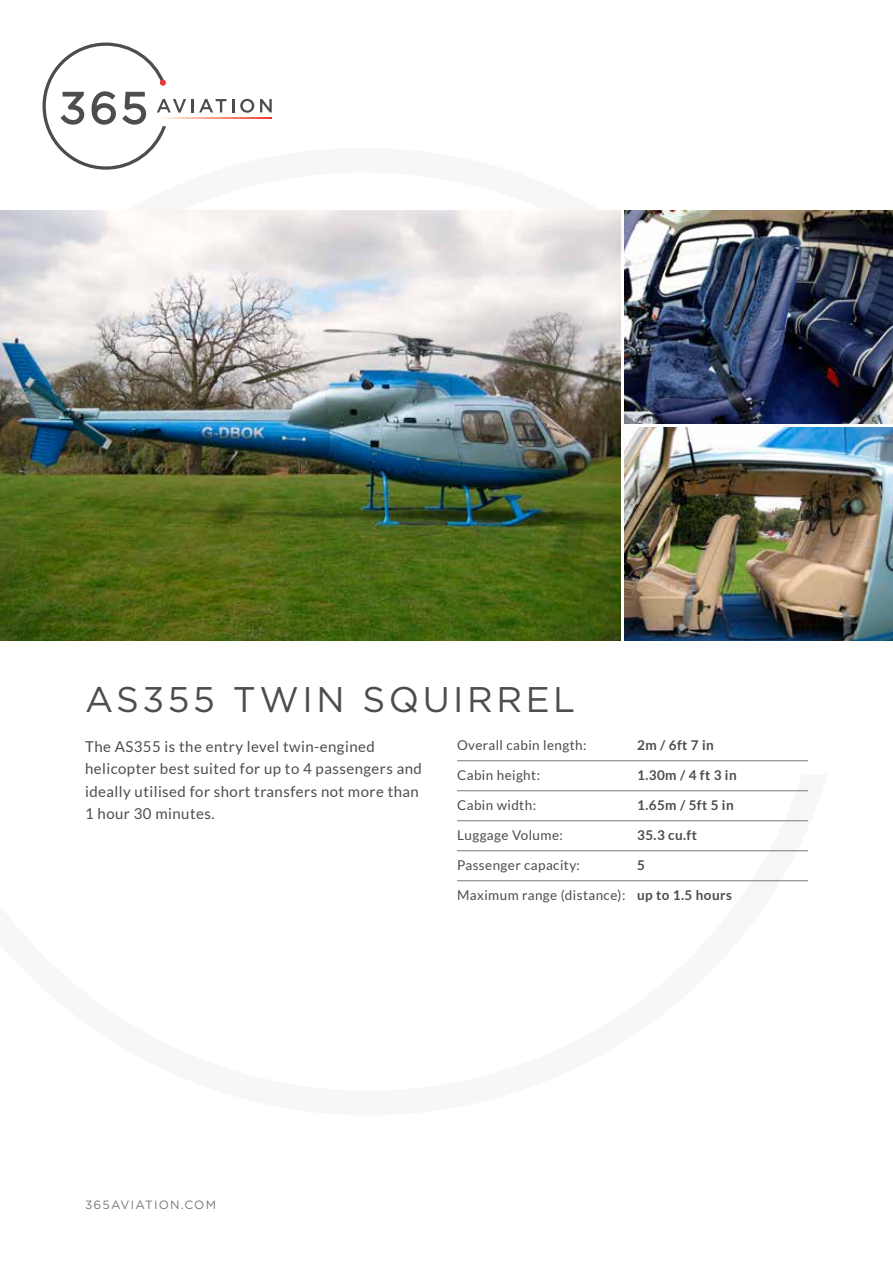
<style>
.page{position:relative;width:893px;height:1263px;background:#fff}
.page>*{position:absolute;margin:0;border:0;box-sizing:border-box;transform-origin:0 0}
.t1{font:35.7px "Gotham";letter-spacing:.1em;color:#4d4d4f}
.t2{font:15px/22.5px "Lato";letter-spacing:.03em;color:#4d4d4f}
.t3{font:13.5px "Lato";letter-spacing:.03em;color:#4d4d4f}
.t4{font:700 13.5px "Lato";letter-spacing:.03em;color:#4d4d4f}
.t5{font:12px "Gotham";letter-spacing:.1em;color:#77787b}
.s1{font-weight:700}
</style>
<div class="page">
<svg style="left:771px;top:420px;width:47px;height:47px"></svg>
<svg style="left:260px;top:99px;width:12px;height:13px"></svg>
<svg style="left:240px;top:99px;width:14px;height:14px"></svg>
<svg style="left:232px;top:99px;width:2px;height:13px"></svg>
<svg style="left:226px;top:117px;width:46px;height:2px"></svg>
<svg style="left:43px;top:43px;width:183px;height:127px"></svg>
<hr style="left:457px;top:760px;width:351px;height:1px;background:#77787b">
<hr style="left:457px;top:790px;width:351px;height:1px;background:#77787b">
<hr style="left:457px;top:820px;width:351px;height:1px;background:#77787b">
<hr style="left:457px;top:850px;width:351px;height:1px;background:#77787b">
<hr style="left:457px;top:880px;width:351px;height:1px;background:#77787b">
<img style="left:0;top:210px;width:621px;height:431px">
<img style="left:625px;top:210px;width:268px;height:213px">
<img style="left:625px;top:428px;width:268px;height:213px">
<h1 class="t1" style="left:85px;top:679px;width:492px">AS355 TWIN SQUIRREL</h1>
<p class="t2" style="left:85px;top:735px;width:338px">The AS355 is the entry level twin-engined helicopter best suited for up to 4 passengers and ideally utilised for short transfers not more than 1 hour 30 minutes.</p>
<p class="t3" style="left:457px;top:738px;width:131px">Overall cabin length:</p>
<p class="t4" style="left:637px;top:738px;width:78px">2m / 6ft 7 in</p>
<p class="t3" style="left:457px;top:768px;width:84px">Cabin height:</p>
<p class="t4" style="left:637px;top:768px;width:101px">1.30m / 4 ft 3 in</p>
<p class="t3" style="left:457px;top:798px;width:80px">Cabin width:</p>
<p class="t4" style="left:637px;top:798px;width:98px">1.65m / 5ft 5 in</p>
<p class="t3" style="left:457px;top:828px;width:107px">Luggage Volume:</p>
<p class="t4" style="left:637px;top:828px;width:61px">35.3 cu.ft</p>
<p class="t3" style="left:457px;top:858px;width:124px">Passenger capacity:</p>
<p class="t4" style="left:637px;top:858px;width:9px">5</p>
<p class="t3" style="left:457px;top:888px;width:276px">Maximum range (distance): <span class="s1">up to 1.5 hours</span></p>
<p class="t5" style="left:85px;top:1198px;width:133px">365AVIATION.COM</p>
</div>
